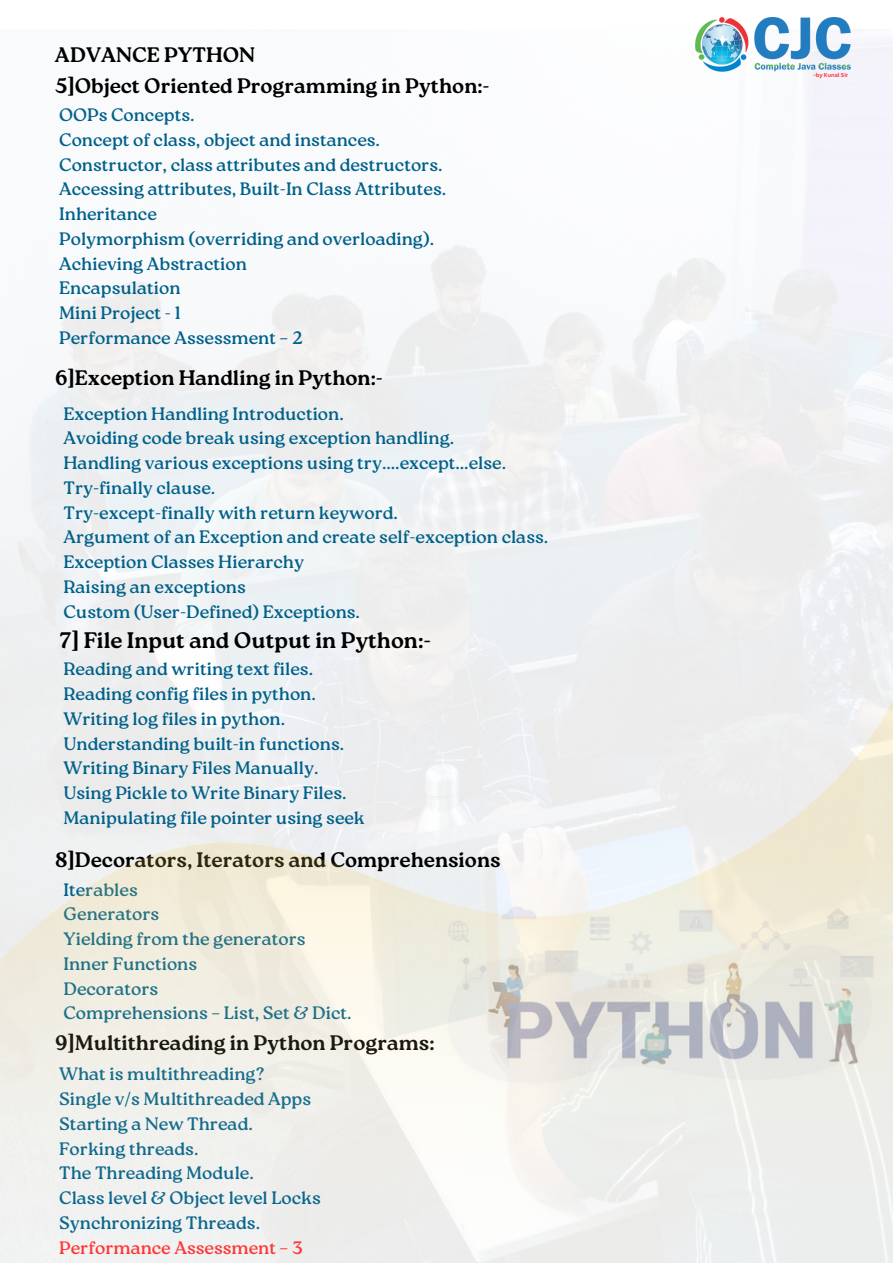
<style>
.page{position:relative;width:893px;height:1264px;background:#fff}
.page>*{position:absolute;margin:0;border:0;box-sizing:border-box;transform-origin:0 0}
.t1{font:700 22.5px "Roca Two";color:#000}
.t2{font:700 21px "Roca Two";color:#000}
.t3{font:18px "Roca Two";color:#00618a}
.t4{font:18px "Roca Two";color:#ff3131}
.t5{font:700 5.55px "Canva Sans";color:#ff3131}
</style>
<div class="page">
<img style="left:0;top:30px;width:892px;height:663px">
<img style="left:695px;top:17px;width:155px;height:55px">
<svg style="left:0;top:693px;width:892px;height:569px;fill:#eeeeec"></svg>
<p class="t2" style="left:55px;top:43px;width:202px">ADVANCE PYTHON</p>
<p class="t2" style="left:55px;top:73px;width:436px">5]Object Oriented Programming in Python:-</p>
<p class="t3" style="left:59px;top:104px;width:137px">OOPs Concepts.</p>
<p class="t3" style="left:59px;top:129px;width:322px">Concept of class, object and instances.</p>
<p class="t3" style="left:59px;top:154px;width:385px">Constructor, class attributes and destructors.</p>
<p class="t3" style="left:59px;top:179px;width:388px">Accessing attributes, Built-In Class Attributes.</p>
<p class="t3" style="left:59px;top:203px;width:99px">Inheritance</p>
<p class="t3" style="left:59px;top:228px;width:376px">Polymorphism (overriding and overloading).</p>
<p class="t3" style="left:59px;top:253px;width:189px">Achieving Abstraction</p>
<p class="t3" style="left:59px;top:278px;width:123px">Encapsulation</p>
<p class="t3" style="left:59px;top:302px;width:123px">Mini Project - 1</p>
<p class="t3" style="left:59px;top:327px;width:245px">Performance Assessment – 2</p>
<p class="t2" style="left:55px;top:365px;width:329px">6]Exception Handling in Python:-</p>
<p class="t3" style="left:63px;top:403px;width:282px">Exception Handling Introduction.</p>
<p class="t3" style="left:63px;top:427px;width:392px">Avoiding code break using exception handling.</p>
<p class="t3" style="left:63px;top:452px;width:444px">Handling various exceptions using try....except...else.</p>
<p class="t3" style="left:63px;top:477px;width:153px">Try-finally clause.</p>
<p class="t3" style="left:63px;top:502px;width:336px">Try-except-finally with return keyword.</p>
<p class="t3" style="left:63px;top:526px;width:486px">Argument of an Exception and create self-exception class.</p>
<p class="t3" style="left:63px;top:551px;width:242px">Exception Classes Hierarchy</p>
<p class="t3" style="left:63px;top:576px;width:184px">Raising an exceptions</p>
<p class="t3" style="left:63px;top:601px;width:298px">Custom (User-Defined) Exceptions.</p>
<p class="t1" style="left:59px;top:627px;width:373px">7] File Input and Output in Python:-</p>
<p class="t3" style="left:63px;top:658px;width:251px">Reading and writing text files.</p>
<p class="t3" style="left:63px;top:683px;width:254px">Reading config files in python.</p>
<p class="t3" style="left:63px;top:708px;width:223px">Writing log files in python.</p>
<p class="t3" style="left:63px;top:733px;width:282px">Understanding built-in functions.</p>
<p class="t3" style="left:63px;top:757px;width:256px">Writing Binary Files Manually.</p>
<p class="t3" style="left:63px;top:782px;width:284px">Using Pickle to Write Binary Files.</p>
<p class="t3" style="left:63px;top:807px;width:303px">Manipulating file pointer using seek</p>
<p class="t2" style="left:55px;top:847px;width:447px">8]Decorators, Iterators and Comprehensions</p>
<p class="t3" style="left:63px;top:878px;width:76px">Iterables</p>
<p class="t3" style="left:63px;top:903px;width:97px">Generators</p>
<p class="t3" style="left:63px;top:928px;width:243px">Yielding from the generators</p>
<p class="t3" style="left:63px;top:953px;width:135px">Inner Functions</p>
<p class="t3" style="left:63px;top:977px;width:96px">Decorators</p>
<p class="t3" style="left:63px;top:1002px;width:289px">Comprehensions – List, Set &amp; Dict.</p>
<p class="t2" style="left:55px;top:1030px;width:381px">9]Multithreading in Python Programs:</p>
<p class="t3" style="left:59px;top:1063px;width:207px">What is multithreading?</p>
<p class="t3" style="left:59px;top:1088px;width:253px">Single v/s Multithreaded Apps</p>
<p class="t3" style="left:59px;top:1113px;width:195px">Starting a New Thread.</p>
<p class="t3" style="left:59px;top:1137px;width:141px">Forking threads.</p>
<p class="t3" style="left:59px;top:1162px;width:196px">The Threading Module.</p>
<p class="t3" style="left:59px;top:1187px;width:263px">Class level &amp; Object level Locks</p>
<p class="t3" style="left:59px;top:1212px;width:202px">Synchronizing Threads.</p>
<p class="t4" style="left:59px;top:1237px;width:245px">Performance Assessment – 3</p>
<p class="t5" style="left:813px;top:71px;width:36px">-by Kunal Sir</p>
</div>
